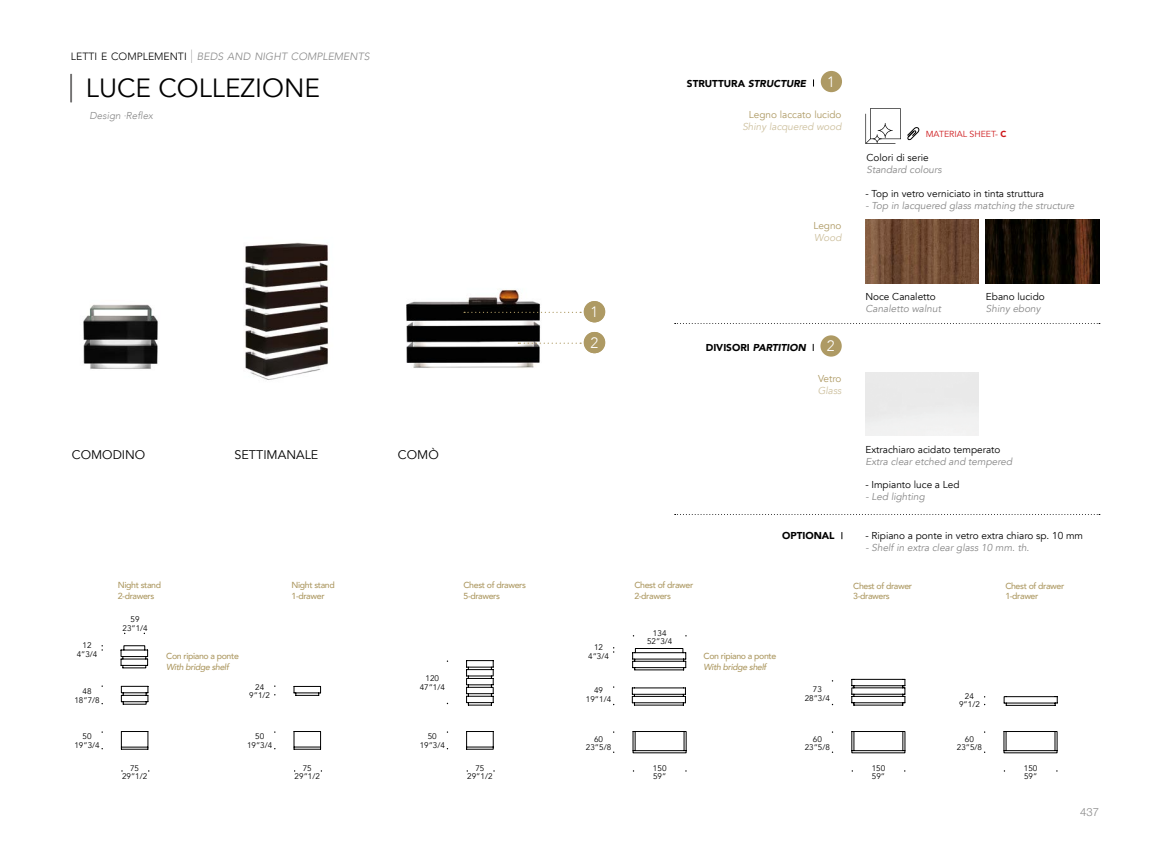
<style>
.page{position:relative;width:1170px;height:851px;background:#fff}
.page>*{position:absolute;margin:0;border:0;box-sizing:border-box;transform-origin:0 0}
.t1{font:26.25px "Avenir";color:#000}
.t2{font:300 15px "Avenir";color:#fff}
.t3{font:12.5px "Avenir";color:#000}
.t4{font:300 11.25px "Helvetica Neue LT Std";color:#878787}
.t5{font:italic 300 10.5px "Avenir";color:#878787}
.t6{font:10px "Avenir";color:#000}
.t7{font:italic 10px "Avenir";color:#878787}
.t8{font:10px "Avenir";color:#ae9a64}
.t9{font:italic 10px "Avenir";color:#cdc09e}
.t10{font:900 10px "Avenir";color:#000}
.t11{font:italic 900 10px "Avenir";color:#000}
.t12{font:italic 300 10px "Avenir";color:#878787}
.t13{font:500 8.75px/10.5px "Avenir";letter-spacing:-.04em;color:#ae9a64}
.t14{font:italic 500 8.75px "Avenir";letter-spacing:-.04em;color:#ae9a64}
.t15{font:8.75px "Avenir";color:#cd171a}
.t16{font:8.12px/8.8px "Avenir";color:#000;text-align:center}
.s1{font-style:normal;color:#000}
.s2{font-family:"Helvetica Neue LT Std";font-weight:200;font-style:normal;font-size:18.75px}
.s3{font-style:italic}
.s4{font-style:normal}
.s5{font-weight:900}
</style>
<div class="page">
<svg style="left:71px;top:74px;width:1px;height:28px"></svg>
<div style="left:820px;top:71px;width:22px;height:21px;background:#ae9a64;border-radius:50%"></div>
<svg style="left:865px;top:108px;width:35px;height:36px"></svg>
<svg style="left:674px;top:514px;width:425px;height:1px"></svg>
<img style="left:83px;top:304px;width:75px;height:65px">
<img style="left:245px;top:242px;width:83px;height:138px">
<img style="left:406px;top:289px;width:140px;height:79px">
<div style="left:583px;top:301px;width:22px;height:21px;background:#ae9a64;border-radius:50%"></div>
<svg style="left:464px;top:312px;width:117px;height:1px"></svg>
<svg style="left:466px;top:731px;width:27px;height:18px"></svg>
<svg style="left:121px;top:645px;width:27px;height:23px"></svg>
<svg style="left:121px;top:686px;width:27px;height:18px"></svg>
<svg style="left:121px;top:731px;width:27px;height:18px"></svg>
<svg style="left:294px;top:686px;width:27px;height:10px"></svg>
<svg style="left:294px;top:731px;width:27px;height:18px"></svg>
<svg style="left:466px;top:660px;width:27px;height:45px"></svg>
<svg style="left:632px;top:687px;width:53px;height:18px"></svg>
<svg style="left:632px;top:731px;width:54px;height:22px"></svg>
<svg style="left:632px;top:648px;width:54px;height:22px"></svg>
<svg style="left:851px;top:731px;width:54px;height:22px"></svg>
<svg style="left:851px;top:679px;width:54px;height:26px"></svg>
<svg style="left:1003px;top:731px;width:54px;height:22px"></svg>
<svg style="left:1003px;top:696px;width:54px;height:9px"></svg>
<img style="left:865px;top:219px;width:113px;height:64px">
<img style="left:985px;top:219px;width:114px;height:64px">
<div style="left:820px;top:335px;width:21px;height:21px;background:#ae9a64;border-radius:50%"></div>
<svg style="left:674px;top:323px;width:425px;height:1px"></svg>
<div style="left:584px;top:332px;width:21px;height:21px;background:#b5a473;border-radius:50%"></div>
<div style="left:583px;top:332px;width:22px;height:21px;background:#ae9a64;border-radius:50%"></div>
<svg style="left:518px;top:342px;width:63px;height:2px"></svg>
<svg style="left:907px;top:127px;width:13px;height:14px"></svg>
<p class="t5" style="left:71px;top:51px;width:300px"><span class="s1">LETTI E COMPLEMENTI</span> <span class="s2">I</span> BEDS AND NIGHT COMPLEMENTS</p>
<h1 class="t1" style="left:86px;top:72px;width:236px">LUCE COLLEZIONE</h1>
<p class="t12" style="left:89px;top:110px;width:65px">Design ∙Reflex</p>
<h3 class="t3" style="left:72px;top:447px;width:75px">COMODINO</h3>
<h3 class="t3" style="left:234px;top:447px;width:85px">SETTIMANALE</h3>
<h3 class="t3" style="left:398px;top:447px;width:42px">COMÒ</h3>
<p class="t10" style="left:687px;top:74px;width:121px">STRUTTURA <span class="s3">STRUCTURE</span></p>
<h2 class="t2" style="left:827px;top:73px;width:9px">1</h2>
<p class="t8" style="left:748px;top:109px;width:94px">Legno laccato lucido</p>
<p class="t9" style="left:742px;top:121px;width:101px">Shiny lacquered wood</p>
<h2 class="t2" style="left:590px;top:303px;width:9px">1</h2>
<p class="t8" style="left:813px;top:220px;width:30px">Legno</p>
<p class="t9" style="left:814px;top:232px;width:29px">Wood</p>
<h2 class="t2" style="left:590px;top:333px;width:9px">2</h2>
<p class="t11" style="left:705px;top:339px;width:102px"><span class="s4">DIVISORI</span> PARTITION</p>
<h2 class="t2" style="left:826px;top:337px;width:9px">2</h2>
<p class="t8" style="left:818px;top:372px;width:25px">Vetro</p>
<p class="t9" style="left:817px;top:384px;width:25px">Glass</p>
<p class="t15" style="left:925px;top:129px;width:82px">MATERIAL SHEET- <span class="s5">C</span></p>
<p class="t6" style="left:866px;top:152px;width:64px">Colori di serie</p>
<p class="t7" style="left:866px;top:164px;width:77px">Standard colours</p>
<p class="t6" style="left:865px;top:188px;width:180px">- Top in vetro verniciato in tinta struttura</p>
<p class="t7" style="left:865px;top:200px;width:210px">- Top in lacquered glass matching the structure</p>
<p class="t6" style="left:865px;top:290px;width:72px">Noce Canaletto</p>
<p class="t7" style="left:865px;top:302px;width:77px">Canaletto walnut</p>
<p class="t6" style="left:985px;top:290px;width:60px">Ebano lucido</p>
<p class="t7" style="left:985px;top:302px;width:56px">Shiny ebony</p>
<p class="t6" style="left:865px;top:443px;width:136px">Extrachiaro acidato temperato</p>
<p class="t7" style="left:865px;top:455px;width:148px">Extra clear etched and tempered</p>
<p class="t6" style="left:865px;top:478px;width:96px">- Impianto luce a Led</p>
<p class="t7" style="left:865px;top:490px;width:61px">- Led lighting</p>
<p class="t10" style="left:782px;top:527px;width:54px">OPTIONAL</p>
<p class="t6" style="left:865px;top:529px;width:219px">- Ripiano a ponte in vetro extra chiaro sp. 10 mm</p>
<p class="t7" style="left:865px;top:541px;width:165px">- Shelf in extra clear glass 10 mm. th.</p>
<p class="t16" style="left:77px;top:641px;width:22px">12<br>4”3/4</p>
<p class="t16" style="left:74px;top:686px;width:27px">48<br>18”7/8</p>
<p class="t16" style="left:74px;top:732px;width:27px">50<br>19”3/4</p>
<p class="t13" style="left:118px;top:579px;width:45px">Night stand<br>2-drawers</p>
<p class="t13" style="left:291px;top:579px;width:45px">Night stand<br>1-drawer</p>
<p class="t13" style="left:463px;top:579px;width:64px">Chest of drawers<br>5-drawers</p>
<p class="t13" style="left:634px;top:579px;width:60px">Chest of drawer<br>2-drawers</p>
<p class="t13" style="left:853px;top:580px;width:60px">Chest of drawer<br>3-drawers</p>
<p class="t13" style="left:1005px;top:580px;width:60px">Chest of drawer<br>1-drawer</p>
<p class="t16" style="left:122px;top:614px;width:27px">59<br>23”1/4</p>
<p class="t16" style="left:122px;top:763px;width:27px">75<br>29”1/2</p>
<p class="t13" style="left:166px;top:650px;width:74px">Con ripiano a ponte</p>
<p class="t14" style="left:166px;top:661px;width:64px">With bridge shelf</p>
<p class="t16" style="left:249px;top:682px;width:22px">24<br>9”1/2</p>
<p class="t16" style="left:247px;top:732px;width:27px">50<br>19”3/4</p>
<p class="t16" style="left:294px;top:763px;width:27px">75<br>29”1/2</p>
<p class="t16" style="left:419px;top:674px;width:27px">120<br>47”1/4</p>
<p class="t16" style="left:419px;top:732px;width:27px">50<br>19”3/4</p>
<p class="t16" style="left:467px;top:763px;width:27px">75<br>29”1/2</p>
<p class="t16" style="left:588px;top:643px;width:22px">12<br>4”3/4</p>
<p class="t16" style="left:586px;top:686px;width:27px">49<br>19”1/4</p>
<p class="t16" style="left:586px;top:734px;width:27px">60<br>23”5/8</p>
<p class="t16" style="left:647px;top:628px;width:27px">134<br>52”3/4</p>
<p class="t16" style="left:653px;top:763px;width:15px;text-align:left">150<br>59”</p>
<p class="t13" style="left:703px;top:650px;width:74px">Con ripiano a ponte</p>
<p class="t14" style="left:703px;top:661px;width:64px">With bridge shelf</p>
<p class="t16" style="left:804px;top:684px;width:27px">73<br>28”3/4</p>
<p class="t16" style="left:804px;top:734px;width:27px">60<br>23”5/8</p>
<p class="t16" style="left:871px;top:763px;width:15px;text-align:left">150<br>59”</p>
<p class="t16" style="left:959px;top:691px;width:22px">24<br>9”1/2</p>
<p class="t16" style="left:956px;top:734px;width:27px">60<br>23”5/8</p>
<p class="t16" style="left:1023px;top:763px;width:15px;text-align:left">150<br>59”</p>
<h3 class="t4" style="left:1080px;top:805px;width:20px">437</h3>
</div>
